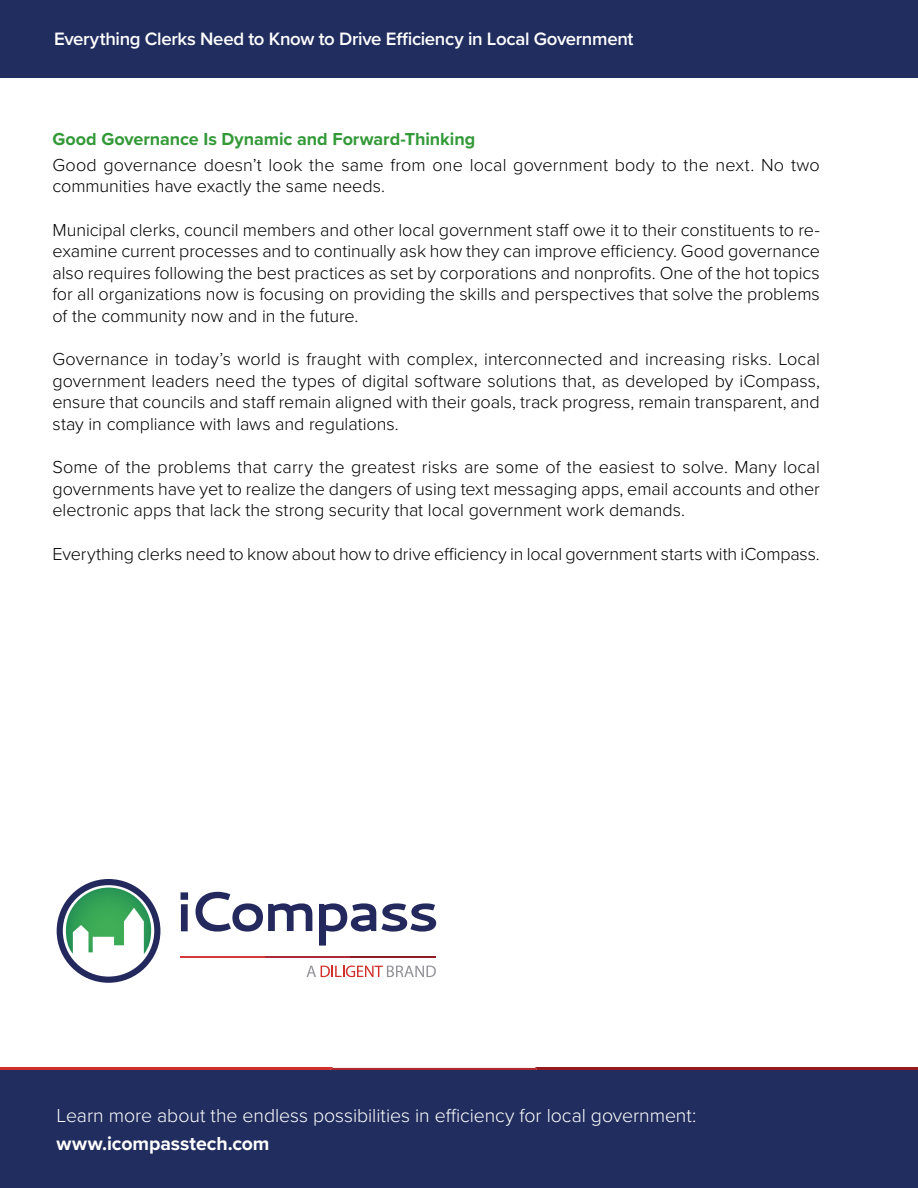
<style>
.page{position:relative;width:918px;height:1188px;background:#fff}
.page>*{position:absolute;margin:0;border:0;box-sizing:border-box;transform-origin:0 0}
.t1{font:300 19.5px "Proxima Nova";letter-spacing:-.005em;color:#fff}
.t2{font:700 19.5px "Proxima Nova";letter-spacing:-.005em;color:#fff}
.t3{font:600 18.6px "Proxima Nova";letter-spacing:-.015em;color:#fff}
.t4{font:300 18px/21.6px "Proxima Nova";letter-spacing:-.005em;color:#000;text-align:justify}
.t5{font:700 18px "Proxima Nova";letter-spacing:-.005em;color:#339938}
</style>
<div class="page">
<div style="left:0;top:0;width:918px;height:77px;background:#202d5e"></div>
<svg style="left:0;top:1068px;width:918px;height:2px;background:#af2425"></svg>
<div style="left:0;top:1070px;width:918px;height:118px;background:#202d5e"></div>
<svg style="left:196px;top:892px;width:116px;height:40px"></svg>
<svg style="left:319px;top:903px;width:117px;height:43px"></svg>
<hr style="left:180px;top:956px;width:85px;height:2px;background:#d33937">
<hr style="left:265px;top:956px;width:86px;height:2px;background:#ae2939">
<hr style="left:351px;top:956px;width:85px;height:2px;background:#901b25">
<svg style="left:57px;top:879px;width:103px;height:104px"></svg>
<svg style="left:181px;top:892px;width:7px;height:39px"></svg>
<svg style="left:307px;top:966px;width:129px;height:11px"></svg>
<p class="t3" style="left:54px;top:25px;width:581px">Everything Clerks Need to Know to Drive Efficiency in Local Government</p>
<p class="t5" style="left:52px;top:125px;width:424px">Good Governance Is Dynamic and Forward-Thinking</p>
<p class="t4" style="left:52px;top:153px;width:769px">Good governance doesn’t look the same from one local government body to the next. No two communities have exactly the same needs.</p>
<p class="t4" style="left:52px;top:218px;width:769px">Municipal clerks, council members and other local government staff owe it to their constituents to re&shy;examine current processes and to continually ask how they can improve efficiency. Good governance also requires following the best practices as set by corporations and nonprofits. One of the hot topics for all organizations now is focusing on providing the skills and perspectives that solve the problems of the community now and in the future.</p>
<p class="t4" style="left:52px;top:347px;width:769px">Governance in today’s world is fraught with complex, interconnected and increasing risks. Local government leaders need the types of digital software solutions that, as developed by iCompass, ensure that councils and staff remain aligned with their goals, track progress, remain transparent, and stay in compliance with laws and regulations.</p>
<p class="t4" style="left:52px;top:455px;width:769px">Some of the problems that carry the greatest risks are some of the easiest to solve. Many local governments have yet to realize the dangers of using text messaging apps, email accounts and other electronic apps that lack the strong security that local government work demands.</p>
<p class="t4" style="left:52px;top:542px;width:769px">Everything clerks need to know about how to drive efficiency in local government starts with iCompass.</p>
<p class="t1" style="left:57px;top:1101px;width:641px">Learn more about the endless possibilities in efficiency for local government:</p>
<p class="t2" style="left:57px;top:1128px;width:214px">www.icompasstech.com</p>
</div>
